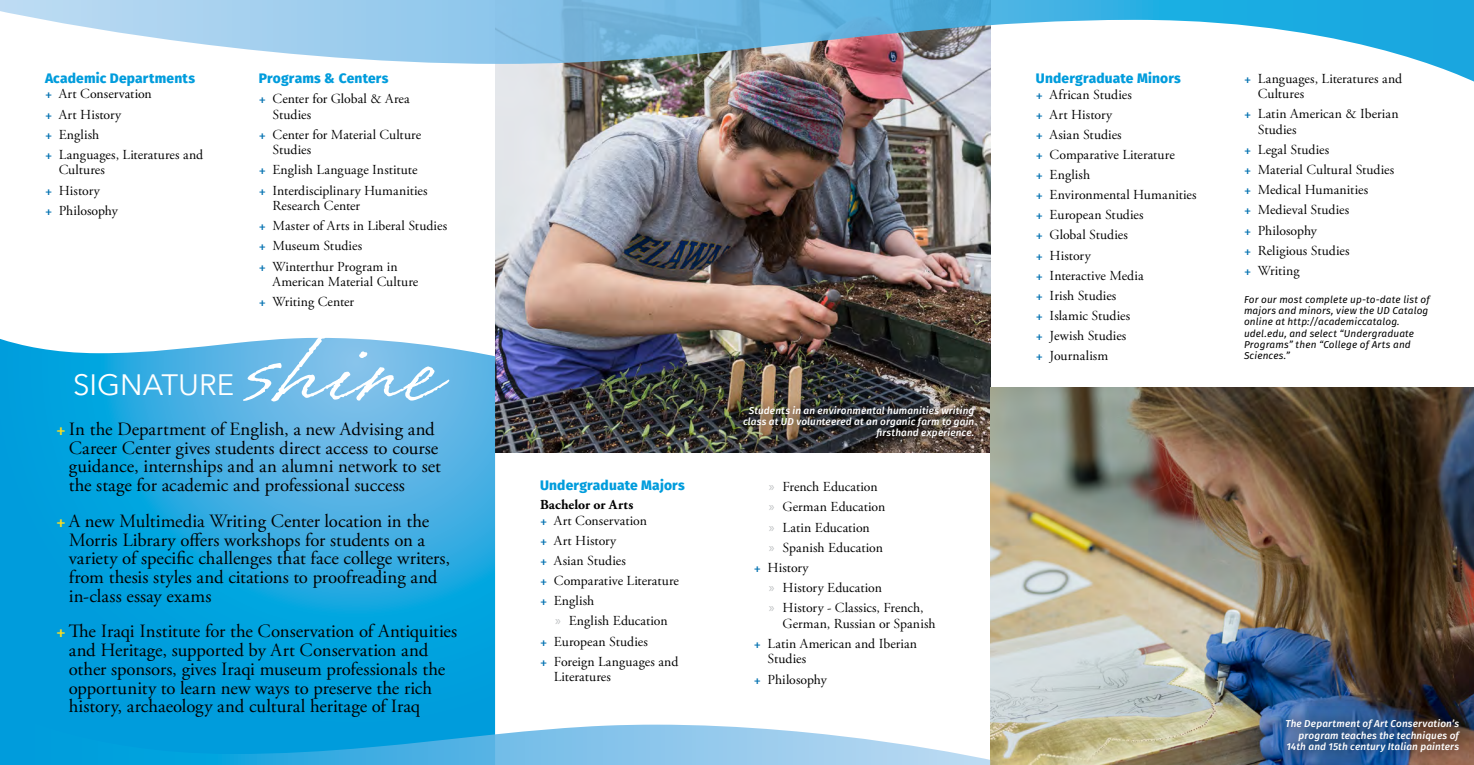
<style>
.page{position:relative;width:1474px;height:765px;background:#fff}
.page>*{position:absolute;margin:0;border:0;box-sizing:border-box;transform-origin:0 0}
.t1{font:29.38px "Avenir Next";color:#fff}
.t2{font:18.75px/18.8px "Adobe Garamond Pro";color:#000}
.t3{font:13.75px/20.1px "Adobe Garamond Pro";letter-spacing:.005em;color:#000}
.t4{font:800 13.75px "Fira Sans";letter-spacing:.015em;color:#009cdc}
.t5{font:italic 500 10px/11.2px "Fira Sans";letter-spacing:.015em;color:#fff;text-align:right}
.t6{font:italic 10px/11.2px "Fira Sans";letter-spacing:.01em;color:#000}
.s1{font-weight:700;color:#0070b0}
.s2{font-weight:700;color:#ffdf1c}
.s3{font-weight:700}
.s4{font-family:"Myriad Pro";color:#c0c2c4}
</style>
<div class="page">
<img style="left:495px;top:87px;width:495px;height:365px">
<img style="left:990px;top:387px;width:484px;height:378px">
<svg style="left:0;top:339px;width:495px;height:370px;background:#23a8e0"></svg>
<svg style="left:0;top:709px;width:990px;height:56px"></svg>
<svg style="left:0;top:0;width:1474px;height:87px"></svg>
<svg style="left:243px;top:337px;width:206px;height:64px"></svg>
<div style="left:732px;top:395px;width:254px;height:54px;background:#000;opacity:.75"></div>
<div style="left:1275px;top:709px;width:196px;height:54px;background:#000;opacity:.75"></div>
<p class="t4" style="left:45px;top:68px;width:152px">Academic Departments</p>
<p class="t3" style="left:45px;top:85px;width:160px"><span class="s1">+</span> Art Conservation<br><span class="s1">+</span> Art History<br><span class="s1">+</span> English<br><span class="s1">+</span> Languages, Literatures and</p>
<p class="t3" style="left:45px;top:161px;width:74px;text-indent:14px">Cultures<br><span class="s1">+</span> History<br><span class="s1">+</span> Philosophy</p>
<h1 class="t1" style="left:73px;top:360px;width:163px">SIGNATURE</h1>
<p class="t4" style="left:259px;top:68px;width:131px">Programs &amp; Centers</p>
<p class="t3" style="left:272px;top:91px;width:139px;line-height:15.6px;text-indent:-14px"><span class="s1">+</span> Center for Global &amp; Area<br>Studies</p>
<p class="t3" style="left:272px;top:127px;width:150px;line-height:15.6px;text-indent:-14px"><span class="s1">+</span> Center for Material Culture<br>Studies</p>
<p class="t3" style="left:259px;top:161px;width:170px"><span class="s1">+</span> English Language Institute <span class="s1">+</span> Interdisciplinary Humanities</p>
<p class="t3" style="left:259px;top:196px;width:190px;text-indent:14px">Research Center<br><span class="s1">+</span> Master of Arts in Liberal Studies <span class="s1">+</span> Museum Studies<br><span class="s1">+</span> Winterthur Program in</p>
<p class="t3" style="left:259px;top:272px;width:161px;text-indent:14px">American Material Culture <span class="s1">+</span> Writing Center</p>
<h2 class="t2" style="left:69px;top:420px;width:374px;text-indent:-13px"><span class="s2">+</span> In the Department of English, a new Advising and Career Center gives students direct access to course guidance, internships and an alumni network to set the stage for academic and professional success</h2>
<h2 class="t2" style="left:69px;top:512px;width:383px;text-indent:-13px"><span class="s2">+</span>A new Multimedia Writing Center location in the Morris Library offers workshops for students on a variety of specific challenges that face college writers, from thesis styles and citations to proofreading and in-class essay exams</h2>
<p class="t2" style="left:69px;top:623px;width:390px;text-indent:-13px"><span class="s2">+</span>The Iraqi Institute for the Conservation of Antiquities and Heritage, supported by Art Conservation and other sponsors, gives Iraqi museum professionals the opportunity to learn new ways to preserve the rich history, archaeology and cultural heritage of Iraq</p>
<p class="t4" style="left:540px;top:476px;width:146px">Undergraduate Majors</p>
<p class="t3" style="left:540px;top:497px;width:108px;line-height:15.6px"><span class="s3">Bachelor or Arts<br></span><span class="s1">+</span> Art Conservation</p>
<p class="t3" style="left:540px;top:531px;width:140px"><span class="s1">+</span> Art History<br><span class="s1">+</span> Asian Studies<br><span class="s1">+</span> Comparative Literature <span class="s1">+</span> English</p>
<p class="t3" style="left:540px;top:611px;width:140px;text-indent:15px"><span class="s4">»</span> English Education<br><span class="s1">+</span> European Studies<br><span class="s1">+</span> Foreign Languages and</p>
<p class="t3" style="left:554px;top:667px;width:59px">Literatures</p>
<p class="t5" style="left:743px;top:405px;width:233px">Students in an environmental humanities writing class at UD volunteered at an organic farm to gain firsthand experience.</p>
<p class="t3" style="left:769px;top:477px;width:110px"><span class="s4">»</span> French Education</p>
<p class="t3" style="left:769px;top:497px;width:118px"><span class="s4">»</span> German Education</p>
<p class="t3" style="left:769px;top:518px;width:102px"><span class="s4">»</span> Latin Education</p>
<p class="t3" style="left:769px;top:538px;width:116px"><span class="s4">»</span> Spanish Education</p>
<p class="t3" style="left:754px;top:558px;width:56px"><span class="s1">+</span> History</p>
<p class="t3" style="left:769px;top:578px;width:115px"><span class="s4">»</span> History Education</p>
<p class="t3" style="left:769px;top:598px;width:156px"><span class="s4">»</span> History - Classics, French,</p>
<p class="t3" style="left:754px;top:614px;width:183px;text-indent:29px">German, Russian or Spanish <span class="s1">+</span> Latin American and Iberian</p>
<p class="t3" style="left:754px;top:650px;width:74px;text-align:center">Studies<br><span class="s1">+</span> Philosophy</p>
<p class="t4" style="left:1036px;top:68px;width:147px">Undergraduate Minors</p>
<p class="t3" style="left:1036px;top:85px;width:162px"><span class="s1">+</span> African Studies<br><span class="s1">+</span> Art History<br><span class="s1">+</span> Asian Studies<br><span class="s1">+</span> Comparative Literature<br><span class="s1">+</span> English<br><span class="s1">+</span> Environmental Humanities <span class="s1">+</span> European Studies<br><span class="s1">+</span> Global Studies<br><span class="s1">+</span> History<br><span class="s1">+</span> Interactive Media<br><span class="s1">+</span> Irish Studies<br><span class="s1">+</span> Islamic Studies<br><span class="s1">+</span> Jewish Studies<br><span class="s1">+</span> Journalism</p>
<p class="t3" style="left:1258px;top:71px;width:146px;line-height:15.6px;text-indent:-14px"><span class="s1">+</span> Languages, Literatures and<br>Cultures</p>
<p class="t3" style="left:1258px;top:107px;width:142px;line-height:15.6px;text-indent:-14px"><span class="s1">+</span> Latin American &amp; Iberian<br>Studies</p>
<p class="t3" style="left:1244px;top:140px;width:152px"><span class="s1">+</span> Legal Studies<br><span class="s1">+</span> Material Cultural Studies <span class="s1">+</span> Medical Humanities<br><span class="s1">+</span> Medieval Studies<br><span class="s1">+</span> Philosophy<br><span class="s1">+</span> Religious Studies<br><span class="s1">+</span> Writing</p>
<p class="t6" style="left:1244px;top:294px;width:187px">For our most complete up-to-date list of majors and minors, view the UD Catalog online at http://academiccatalog. udel.edu, and select “Undergraduate Programs” then “College of Arts and Sciences.”</p>
<p class="t5" style="left:1285px;top:718px;width:175px">The Department of Art Conservation’s program teaches the techniques of<br>14th and 15th century Italian painters</p>
</div>
